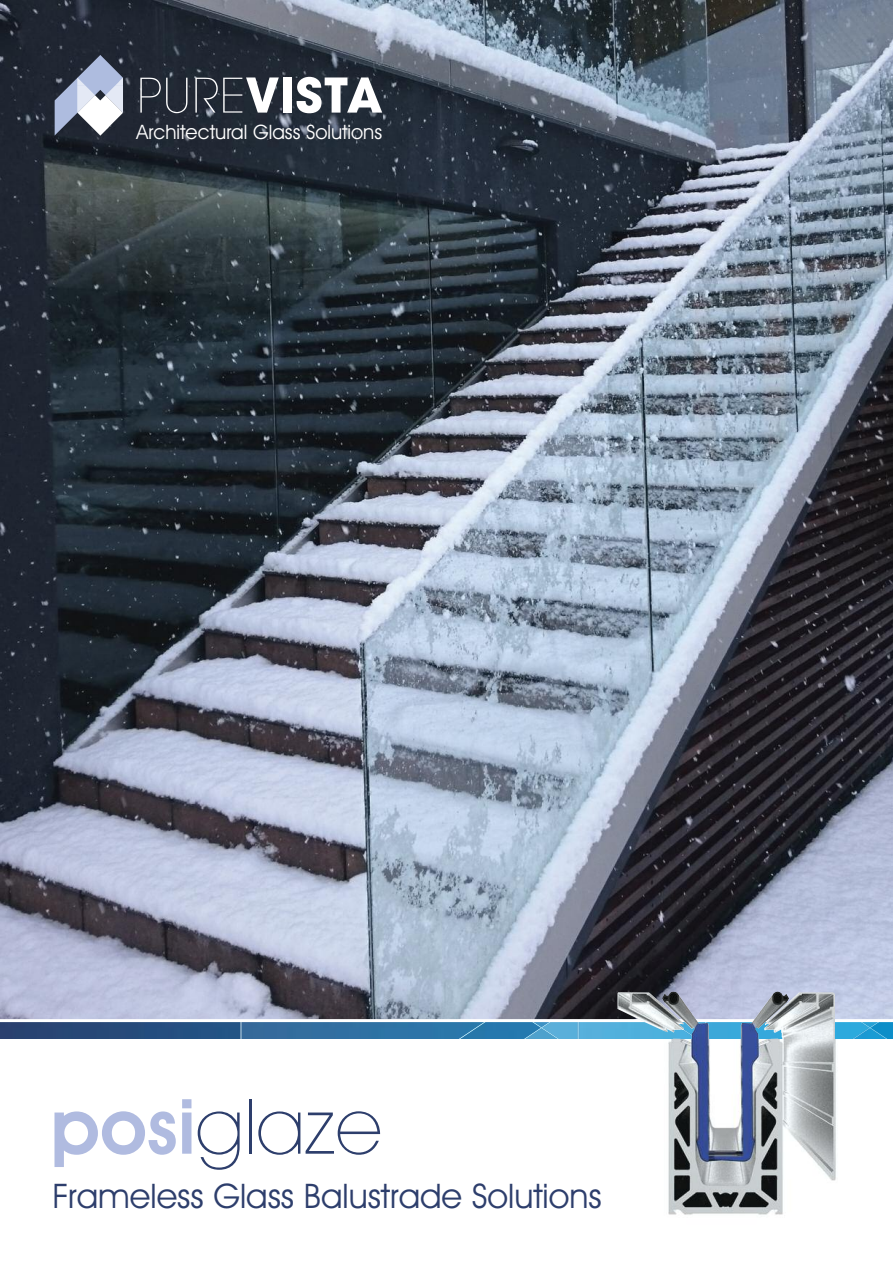
<style>
.page{position:relative;width:893px;height:1263px;background:#fff}
.page>*{position:absolute;margin:0;border:0;box-sizing:border-box;transform-origin:0 0}
.t1{font:200 76.65px "Avant Garde IT Cby BT";color:#2d3e6c}
.t2{font:34.05px "Avant Garde IT Cby BT";color:#2d3e6c}
.t3{font:19.95px "Avant Garde IT Cby BT";color:#fff}
.s1{font-weight:600;color:#b0bbe0}
</style>
<div class="page">
<img style="left:0;top:1022px;width:241px;height:17px">
<img style="left:835px;top:1022px;width:58px;height:18px">
<img style="left:486px;top:1022px;width:131px;height:17px">
<img style="left:0;top:0;width:893px;height:1019px">
<img style="left:668px;top:1040px;width:168px;height:175px">
<img style="left:617px;top:991px;width:218px;height:192px">
<svg style="left:140px;top:78px;width:47px;height:35px;background:#3d434d"></svg>
<svg style="left:195px;top:77px;width:84px;height:36px"></svg>
<div style="left:283px;top:77px;width:9px;height:36px;background:#fff"></div>
<svg style="left:297px;top:77px;width:85px;height:36px"></svg>
<svg style="left:55px;top:55px;width:69px;height:81px"></svg>
<p class="t3" style="left:136px;top:125px;width:247px">Architectural Glass Solutions</p>
<h1 class="t1" style="left:51px;top:1099px;width:333px"><span class="s1">posi</span>glaze</h1>
<p class="t2" style="left:52px;top:1183px;width:551px">Frameless Glass Balustrade Solutions</p>
</div>
